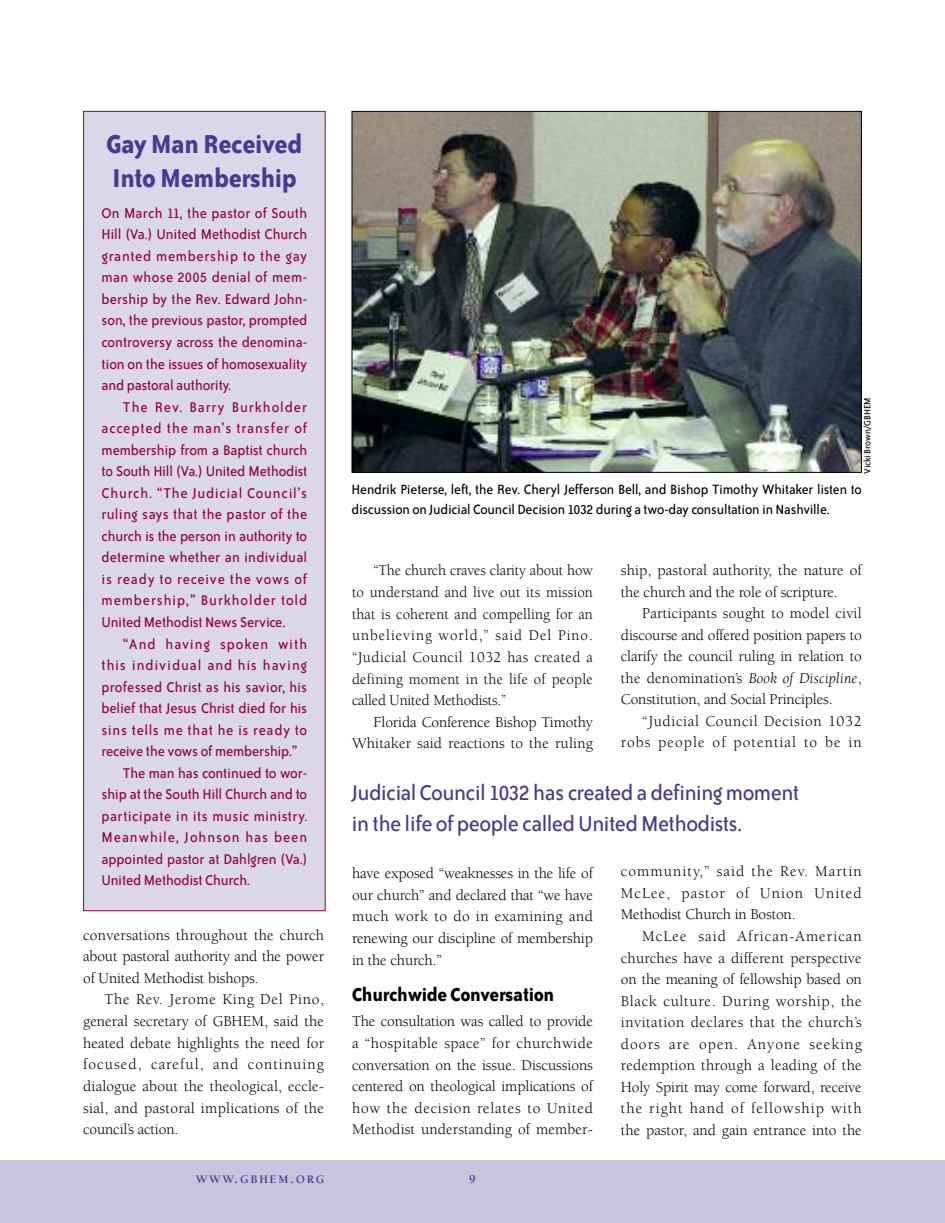
<style>
.page{position:relative;width:945px;height:1223px;background:#fff}
.page>*{position:absolute;margin:0;border:0;box-sizing:border-box;transform-origin:0 0}
.t1{font:700 29.75px/33.9px "Bailey Sans ITC";letter-spacing:-.015em;color:#483991;scale:.93 1}
.t2{font:24.5px/30.8px "Bailey Sans ITC";letter-spacing:-.025em;color:#483991}
.t3{font:700 21.53px "Bailey Sans ITC";letter-spacing:-.015em;color:#000;scale:.95 1}
.t4{font:16.1px/21.5px "Bailey Sans ITC";letter-spacing:-.01em;color:#970036;text-align:justify}
.t5{font:16.1px "Bailey Sans ITC";letter-spacing:.06em;color:#970036}
.t6{font:16.1px "Bailey Sans ITC";letter-spacing:.01em;color:#970036}
.t7{font:16.1px "Bailey Sans ITC";letter-spacing:.03em;color:#970036}
.t8{font:16.1px "Bailey Sans ITC";letter-spacing:.04em;color:#970036}
.t9{font:15.4px/21.5px "Berkeley";letter-spacing:.005em;color:#000;text-align:justify}
.t10{font:15.4px/20.1px "Bailey Sans ITC";letter-spacing:-.01em;color:#000}
.t11{font:15.4px/21.5px "Berkeley";letter-spacing:.04em;color:#000;text-align:right}
.t12{font:700 12.42px "Berkeley";color:#483991}
.t13{font:700 11.9px "Berkeley";letter-spacing:.15em;color:#483991}
.t14{font:10.5px "Bailey Sans ITC";letter-spacing:-.01em;color:#000}
.s1{font-style:italic}
.s2{font-size:15.75px}
</style>
<div class="page">
<div style="left:0;top:1160px;width:945px;height:62px;background:#c8c4de"></div>
<img style="left:354px;top:113px;width:506px;height:358px">
<div style="left:84px;top:112px;width:241px;height:798px;background:#dad7e9"></div>
<div style="left:83px;top:111px;width:243px;height:800px;border:1px solid #970036"></div>
<h1 class="t1" style="left:107px;top:129px;width:212px">Gay Man Received<br>Into Membership</h1>
<p class="t4" style="left:102px;top:203px;width:207px">On March 11, the pastor of South Hill (Va.) United Methodist Church granted membership to the gay man whose 2005 denial of mem&shy;bership by the Rev. Edward John&shy;son, the previous pastor, prompted controversy across the denomina&shy;tion on the issues of homosexuality and pastoral authority.</p>
<p class="t4" style="left:102px;top:397px;width:207px;text-indent:21px">The Rev. Barry Burkholder accepted the man’s transfer of membership from a Baptist church to South Hill (Va.) United Methodist Church. “The Judicial Council’s ruling says that the pastor of the church is the person in authority to determine whether an individual is ready to receive the vows of membership,” Burkholder told United Methodist News Service.</p>
<p class="t5" style="left:123px;top:637px;width:186px">“And having spoken with</p>
<p class="t5" style="left:102px;top:659px;width:207px">this individual and his having</p>
<p class="t6" style="left:102px;top:681px;width:207px">professed Christ as his savior, his</p>
<p class="t4" style="left:102px;top:698px;width:207px">belief that Jesus Christ died for his</p>
<p class="t8" style="left:102px;top:724px;width:207px">sins tells me that he is ready to</p>
<p class="t4" style="left:102px;top:741px;width:198px">receive the vows of membership.”</p>
<p class="t4" style="left:123px;top:763px;width:186px">The man has continued to wor-</p>
<p class="t4" style="left:102px;top:784px;width:207px">ship at the South Hill Church and to</p>
<p class="t7" style="left:102px;top:810px;width:207px">participate in its music ministry.</p>
<p class="t5" style="left:102px;top:831px;width:207px">Meanwhile, Johnson has been</p>
<p class="t4" style="left:102px;top:849px;width:207px">appointed pastor at Dahlgren (Va.)</p>
<p class="t4" style="left:102px;top:870px;width:150px">United Methodist Church.</p>
<p class="t9" style="left:83px;top:925px;width:242px">conversations throughout the church about pastoral authority and the power of United Methodist bishops.</p>
<p class="t9" style="left:83px;top:989px;width:242px;text-indent:21px">The Rev. Jerome King Del Pino, general secretary of GBHEM, said the heated debate highlights the need for focused, careful, and continuing dialogue about the theological, eccle&shy;sial, and pastoral implications of the council’s action.</p>
<p class="t14" style="left:864px;top:473px;width:78px;rotate:-90deg">Vicki Brown/GBHEM</p>
<p class="t10" style="left:352px;top:480px;width:512px">Hendrik Pieterse, left, the Rev. Cheryl Jefferson Bell, and Bishop Timothy Whitaker listen to discussion on Judicial Council Decision 1032 during a two-day consultation in Nashville.</p>
<p class="t9" style="left:352px;top:561px;width:242px;text-indent:21px">“The church craves clarity about how to understand and live out its mission that is coherent and compelling for an unbelieving world,” said Del Pino. “Judicial Council 1032 has created a defining moment in the life of people called United Methodists.”</p>
<p class="t9" style="left:352px;top:712px;width:242px;text-align:right">Florida Conference Bishop Timothy<br>Whitaker said reactions to the ruling</p>
<p class="t9" style="left:621px;top:561px;width:242px">ship, pastoral authority, the nature of the church and the role of scripture.</p>
<p class="t9" style="left:621px;top:604px;width:242px;text-indent:21px">Participants sought to model civil discourse and offered position papers to clarify the council ruling in relation to the denomination’s <span class="s1">Book of Discipline</span>, Constitution, and Social Principles.</p>
<p class="t11" style="left:621px;top:711px;width:242px">“Judicial Council Decision 1032 robs people of potential to be in</p>
<h2 class="t2" style="left:352px;top:778px;width:449px">Judicial Council 1032 has created a definingmoment in the life of people calledUnitedMethodists.</h2>
<p class="t9" style="left:352px;top:863px;width:242px">have exposed “weaknesses in the life of our church” and declared that “we have much work to do in examining and renewing our discipline of membership in the church.”</p>
<h3 class="t3" style="left:352px;top:986px;width:215px">Churchwide Conversation</h3>
<p class="t9" style="left:352px;top:1012px;width:242px">The consultation was called to provide a “hospitable space” for churchwide conversation on the issue. Discussions centered on theological implications of how the decision relates to United Methodist understanding of member-</p>
<p class="t9" style="left:621px;top:862px;width:242px">community,” said the Rev. Martin McLee, pastor of Union United Methodist Church in Boston.</p>
<p class="t9" style="left:621px;top:926px;width:242px;text-indent:21px">McLee said African-American churches have a different perspective on the meaning of fellowship based on Black culture. During worship, the invitation declares that the church’s doors are open. Anyone seeking redemption through a leading of the Holy Spirit may come forward, receive the right hand of fellowship with the pastor, and gain entrance into the</p>
<p class="t13" style="left:196px;top:1174px;width:131px">WWW<span class="s2">.</span>GBHEM<span class="s2">.</span>ORG</p>
<p class="t12" style="left:469px;top:1174px;width:8px">9</p>
</div>
